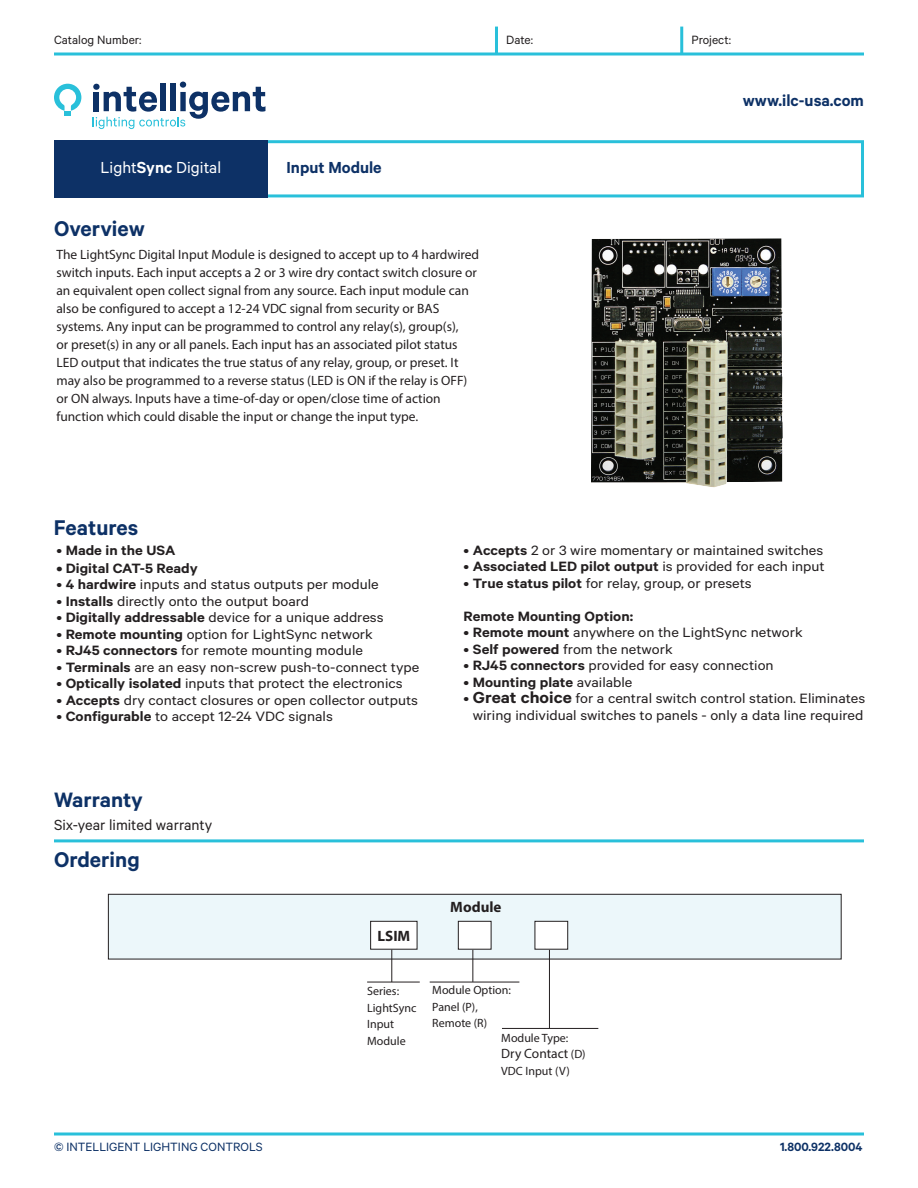
<style>
.page{position:relative;width:918px;height:1188px;background:#fff}
.page>*{position:absolute;margin:0;border:0;box-sizing:border-box;transform-origin:0 0}
.t1{font:600 24px "Calibre";color:#0d3166}
.t2{font:600 23.4px "Calibre";color:#0d3166}
.t3{font:600 18px "Calibre";color:#0d3166}
.t4{font:18px "Calibre";color:#fff}
.t5{font:16.5px "Calibre";color:#231f20}
.t6{font:15.15px/16.5px "Calibre";color:#231f20;text-align:center;scale:1.09 1}
.t7{font:600 15.15px/33px "Calibre";color:#231f20;scale:1.09 1}
.t8{font:700 15px "Myriad Pro";color:#231f20}
.t9{font:13.5px/18px "Myriad Pro";color:#231f20}
.t10{font:13.5px "Calibre";color:#0d3166}
.t11{font:13.5px "Calibre";color:#231f20}
.t12{font:600 13.5px "Calibre";color:#0d3166}
.t13{font:12px/16.5px "Myriad Pro";color:#231f20}
.s1{font-weight:600}
.s2{font-weight:400}
.s3{font-weight:600;font-size:18px}
.s4{font-size:12px}
</style>
<div class="page">
<svg style="left:54px;top:52px;width:810px;height:4px;background:#5dcfe2"></svg>
<svg style="left:54px;top:1132px;width:810px;height:4px;background:#5ecfe3"></svg>
<hr style="left:54px;top:839px;width:810px;height:3px;background:#29c0da">
<hr style="left:495px;top:27px;width:3px;height:27px;background:#29c0da">
<hr style="left:680px;top:27px;width:3px;height:27px;background:#29c0da">
<svg style="left:93px;top:82px;width:172px;height:47px"></svg>
<svg style="left:54px;top:84px;width:27px;height:32px"></svg>
<div style="left:249px;top:140px;width:615px;height:57px;border:3px solid #29c0da"></div>
<div style="left:54px;top:140px;width:213px;height:57px;background:#0d3166"></div>
<img style="left:591px;top:238px;width:192px;height:250px">
<div style="left:109px;top:895px;width:732px;height:64px;background:#ecf7fa"></div>
<div style="left:108px;top:894px;width:734px;height:65px;border:1px solid #231f20"></div>
<div style="left:371px;top:922px;width:46px;height:27px;background:#fff"></div>
<div style="left:370px;top:921px;width:47px;height:29px;border:1px solid #231f20"></div>
<div style="left:535px;top:922px;width:32px;height:27px;background:#fff"></div>
<div style="left:535px;top:921px;width:33px;height:29px;border:1px solid #231f20"></div>
<hr style="left:367px;top:982px;width:53px;height:1px;background:#231f20">
<hr style="left:391px;top:950px;width:1px;height:32px;background:#231f20">
<hr style="left:502px;top:1028px;width:96px;height:1px;background:#231f20">
<hr style="left:549px;top:950px;width:1px;height:78px;background:#231f20">
<div style="left:459px;top:922px;width:32px;height:27px;background:#fff"></div>
<div style="left:458px;top:921px;width:33px;height:29px;border:1px solid #231f20"></div>
<hr style="left:430px;top:982px;width:89px;height:1px;background:#231f20">
<hr style="left:472px;top:950px;width:1px;height:32px;background:#231f20">
<p class="t11" style="left:54px;top:35px;width:89px">Catalog Number:</p>
<p class="t11" style="left:506px;top:35px;width:28px">Date:</p>
<p class="t11" style="left:692px;top:35px;width:41px">Project:</p>
<p class="t3" style="left:743px;top:94px;width:123px">www.ilc-usa.com</p>
<p class="t4" style="left:100px;top:161px;width:122px">Light<span class="s1">Sync</span> Digital</p>
<p class="t3" style="left:287px;top:161px;width:97px">Input Module</p>
<h1 class="t1" style="left:54px;top:220px;width:92px">Overview</h1>
<p class="t9" style="left:56px;top:247px;width:424px">The LightSync Digital Input Module is designed to accept up to 4 hardwired switch inputs. Each input accepts a 2 or 3 wire dry contact switch closure or an equivalent open collect signal from any source. Each input module can also be configured to accept a 12-24 VDC signal from security or BAS systems. Any input can be programmed to control any relay(s), group(s),<br>or preset(s) in any or all panels. Each input has an associated pilot status LED output that indicates the true status of any relay, group, or preset. It may also be programmed to a reverse status (LED is ON if the relay is OFF) or ON always. Inputs have a time-of-day or open/close time of action function which could disable the input or change the input type.</p>
<h1 class="t1" style="left:54px;top:520px;width:86px">Features</h1>
<p class="t7" style="left:56px;top:535px;width:111px"><span class="s2">•</span> Made in the USA</p>
<p class="t7" style="left:56px;top:553px;width:131px">• Digital CAT-5 Ready</p>
<p class="t6" style="left:56px;top:577px;width:297px">• <span class="s1">4 hardwire</span> inputs and status outputs per module</p>
<p class="t6" style="left:56px;top:594px;width:233px">• <span class="s1">Installs</span> directly onto the output board</p>
<p class="t6" style="left:56px;top:610px;width:302px">• <span class="s1">Digitally addressable</span> device for a unique address</p>
<p class="t6" style="left:56px;top:627px;width:292px">• <span class="s1">Remote mounting</span> option for LightSync network</p>
<p class="t6" style="left:56px;top:643px;width:283px">• <span class="s1">RJ45 connectors</span> for remote mounting module</p>
<p class="t6" style="left:56px;top:660px;width:335px">• <span class="s1">Terminals</span> are an easy non-screw push-to-connect type</p>
<p class="t6" style="left:56px;top:676px;width:319px">• <span class="s1">Optically isolated</span> inputs that protect the electronics</p>
<p class="t6" style="left:56px;top:693px;width:333px">• <span class="s1">Accepts</span> dry contact closures or open collector outputs</p>
<p class="t6" style="left:56px;top:709px;width:255px">• <span class="s1">Configurable</span> to accept 12-24 VDC signals</p>
<p class="t6" style="left:464px;top:543px;width:331px">• <span class="s1">Accepts</span> 2 or 3 wire momentary or maintained switches</p>
<p class="t7" style="left:464px;top:551px;width:333px"><span class="s2">•</span> Associated LED pilot output <span class="s2">is provided for each input</span></p>
<p class="t7" style="left:464px;top:568px;width:266px"><span class="s2">•</span> True status pilot <span class="s2">for relay, group, or presets<br></span>Remote Mounting Option:</p>
<p class="t6" style="left:464px;top:625px;width:313px">• <span class="s1">Remote mount</span> anywhere on the LightSync network</p>
<p class="t6" style="left:464px;top:642px;width:193px">• <span class="s1">Self powered</span> from the network</p>
<p class="t6" style="left:464px;top:658px;width:286px">• <span class="s1">RJ45 connectors</span> provided for easy connection</p>
<p class="t7" style="left:464px;top:667px;width:156px"><span class="s2">•</span> Mounting plate <span class="s2">available</span></p>
<p class="t6" style="left:464px;top:691px;width:370px">• <span class="s3">Great choice</span> for a central switch control station. Eliminates wiring individual switches to panels - only a data line required</p>
<h2 class="t2" style="left:54px;top:792px;width:91px">Warranty</h2>
<p class="t5" style="left:54px;top:819px;width:160px">Six-year limited warranty</p>
<h1 class="t1" style="left:54px;top:852px;width:87px">Ordering</h1>
<p class="t8" style="left:378px;top:930px;width:34px">LSIM</p>
<p class="t8" style="left:450px;top:901px;width:53px">Module</p>
<p class="t13" style="left:367px;top:984px;width:51px">Series:<br>LightSync<br>Input<br>Module</p>
<p class="t13" style="left:432px;top:983px;width:80px">Module Option:<br>Panel (P),<br>Remote (R)</p>
<p class="t13" style="left:501px;top:1030px;width:69px">Module Type:</p>
<p class="t9" style="left:501px;top:1046px;width:86px">Dry Contact <span class="s4">(D)</span></p>
<p class="t13" style="left:501px;top:1063px;width:70px">VDC Input (V)</p>
<p class="t10" style="left:54px;top:1142px;width:210px">© INTELLIGENT LIGHTING CONTROLS</p>
<p class="t12" style="left:780px;top:1142px;width:84px">1.800.922.8004</p>
</div>
